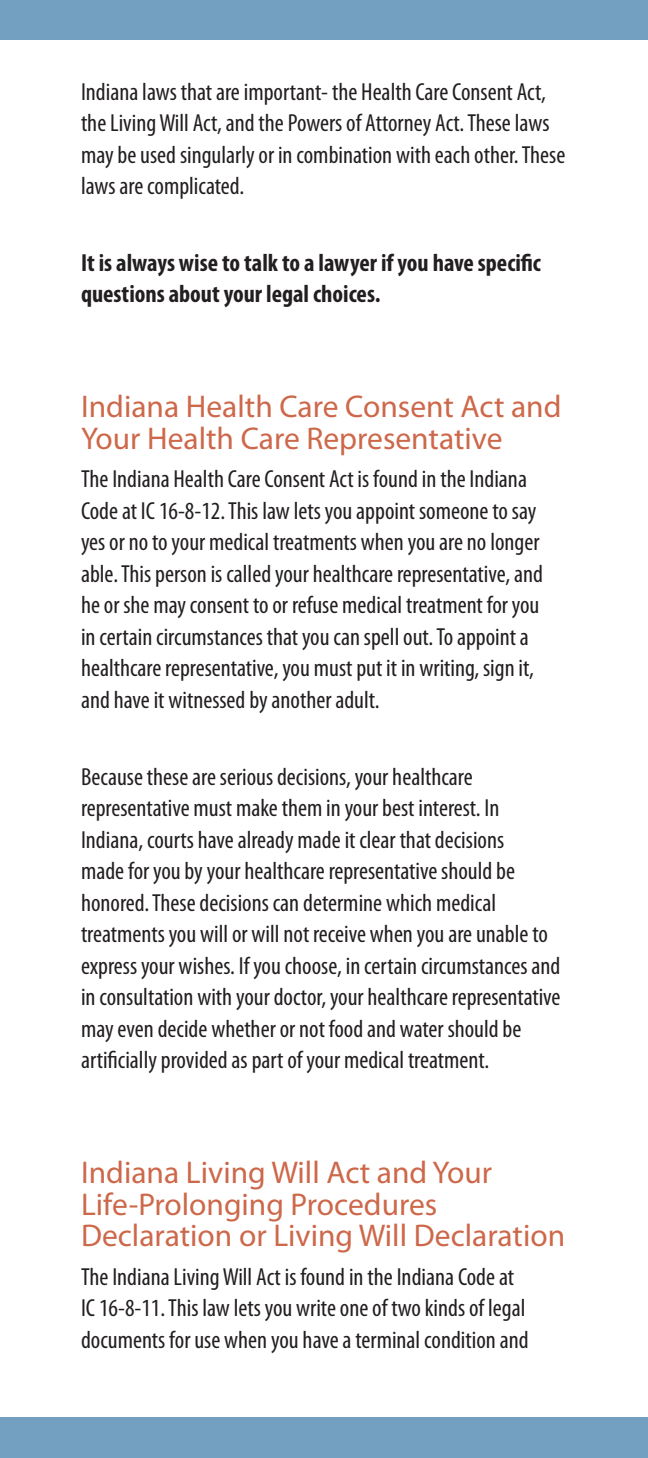
<style>
.page{position:relative;width:648px;height:1458px;background:#fff}
.page>*{position:absolute;margin:0;border:0;box-sizing:border-box;transform-origin:0 0}
.t1{font:31.5px/31.5px "Myriad Pro";color:#cd684a}
.t2{font:condensed 24.75px/31.5px "Myriad Pro";color:#231f20}
.t3{font:700 condensed 24.75px/31.5px "Myriad Pro";color:#231f20}
</style>
<div class="page">
<hr style="left:0;top:0;width:1px;height:40px;background:#739fc1">
<hr style="left:0;top:1417px;width:1px;height:41px;background:#739fc1">
<div style="left:1px;top:0;width:647px;height:39px;background:#739fc1"></div>
<div style="left:1px;top:1417px;width:647px;height:40px;background:#739fc1"></div>
<p class="t2" style="left:81px;top:75px;width:486px">Indiana laws that are important- the Health Care Consent Act, the Living Will Act, and the Powers of Attorney Act. These laws may be used singularly or in combination with each other. These laws are complicated.</p>
<p class="t3" style="left:81px;top:246px;width:461px">It is always wise to talk to a lawyer if you have specific questions about your legal choices.</p>
<p class="t1" style="left:81px;top:391px;width:482px">Indiana Health Care Consent Act and<br>Your Health Care Representative</p>
<p class="t2" style="left:81px;top:463px;width:464px">The Indiana Health Care Consent Act is found in the Indiana Code at IC 16-8-12. This law lets you appoint someone to say yes or no to your medical treatments when you are no longer able. This person is called your healthcare representative, and he or she may consent to or refuse medical treatment for you in certain circumstances that you can spell out. To appoint a healthcare representative, you must put it in writing, sign it, and have it witnessed by another adult.</p>
<p class="t2" style="left:81px;top:760px;width:481px">Because these are serious decisions, your healthcare representative must make them in your best interest. In Indiana, courts have already made it clear that decisions<br>made for you by your healthcare representative should be honored. These decisions can determine which medical treatments you will or will not receive when you are unable to express your wishes. If you choose, in certain circumstances and in consultation with your doctor, your healthcare representative may even decide whether or not food and water should be artificially provided as part of your medical treatment.</p>
<p class="t1" style="left:81px;top:1156px;width:486px">Indiana Living Will Act and Your<br>Life-Prolonging Procedures<br>Declaration or Living Will Declaration</p>
<p class="t2" style="left:81px;top:1260px;width:449px">The Indiana Living Will Act is found in the Indiana Code at<br>IC 16-8-11. This law lets you write one of two kinds of legal documents for use when you have a terminal condition and</p>
</div>
